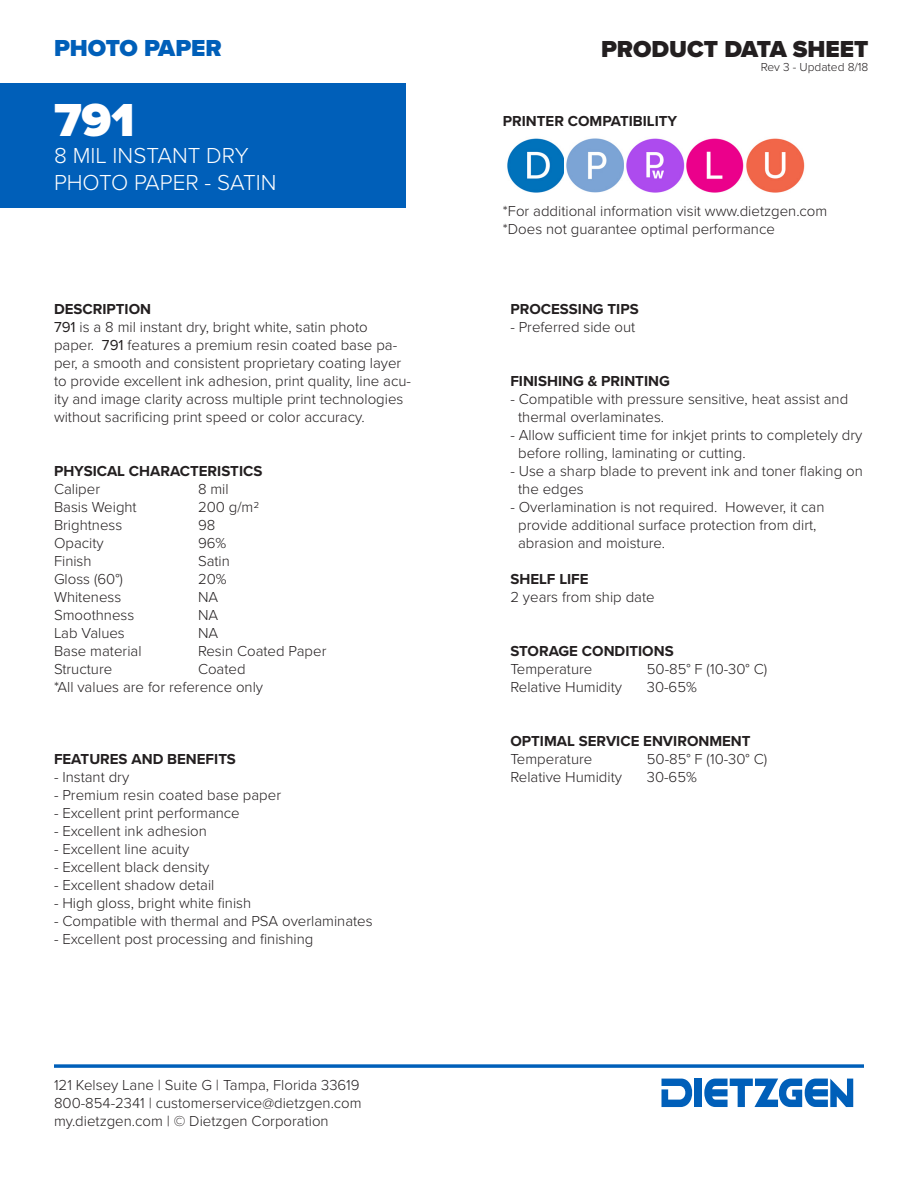
<style>
.page{position:relative;width:918px;height:1188px;background:#fff}
.page>*{position:absolute;margin:0;border:0;box-sizing:border-box;transform-origin:0 0}
.t1{font:900 48px "Proxima Nova";color:#fff}
.t2{font:900 24px "Proxima Nova";color:#231f20}
.t3{font:900 24px "Proxima Nova";color:#005fb9}
.t4{font:300 22.5px "Proxima Nova";color:#fff}
.t5{font:300 15px/18px "Proxima Nova";color:#231f20}
.t6{font:700 15px "Proxima Nova";color:#231f20}
.t7{font:300 12px "Proxima Nova";color:#231f20}
.s1{font-weight:400}
</style>
<div class="page">
<svg style="left:662px;top:1079px;width:33px;height:28px"></svg>
<div style="left:695px;top:1079px;width:7px;height:28px;background:#005fb9"></div>
<svg style="left:704px;top:1079px;width:149px;height:28px"></svg>
<div style="left:0;top:83px;width:406px;height:124px;background:#005fb9"></div>
<hr style="left:54px;top:1065px;width:810px;height:3px;background:#005fb9">
<img style="left:507px;top:138px;width:298px;height:55px">
<p class="t3" style="left:54px;top:30px;width:169px">PHOTO PAPER</p>
<p class="t1" style="left:54px;top:84px;width:82px">791</p>
<p class="t4" style="left:54px;top:139px;width:196px">8 MIL INSTANT DRY</p>
<p class="t4" style="left:54px;top:166px;width:224px">PHOTO PAPER - SATIN</p>
<p class="t6" style="left:54px;top:298px;width:99px">DESCRIPTION</p>
<p class="t5" style="left:54px;top:317px;width:359px"><span class="s1">791</span> is a 8 mil instant dry, bright white, satin photo paper. <span class="s1">791</span> features a premium resin coated base pa&shy;per, a smooth and consistent proprietary coating layer to provide excellent ink adhesion, print quality, line acu&shy;ity and image clarity across multiple print technologies without sacrificing print speed or color accuracy.</p>
<p class="t6" style="left:54px;top:460px;width:210px">PHYSICAL CHARACTERISTICS</p>
<p class="t5" style="left:54px;top:479px;width:48px">Caliper</p>
<p class="t5" style="left:198px;top:479px;width:32px">8 mil</p>
<p class="t5" style="left:54px;top:497px;width:84px">Basis Weight</p>
<p class="t5" style="left:198px;top:497px;width:63px">200 g/m2</p>
<p class="t5" style="left:54px;top:515px;width:70px">Brightness</p>
<p class="t5" style="left:198px;top:515px;width:19px">98</p>
<p class="t5" style="left:54px;top:533px;width:51px">Opacity</p>
<p class="t5" style="left:198px;top:533px;width:30px">96%</p>
<p class="t5" style="left:54px;top:551px;width:39px">Finish</p>
<p class="t5" style="left:198px;top:551px;width:33px">Satin</p>
<p class="t5" style="left:54px;top:569px;width:71px">Gloss (60°)</p>
<p class="t5" style="left:198px;top:569px;width:30px">20%</p>
<p class="t5" style="left:54px;top:587px;width:69px">Whiteness</p>
<p class="t5" style="left:198px;top:587px;width:22px">NA</p>
<p class="t5" style="left:54px;top:605px;width:82px">Smoothness</p>
<p class="t5" style="left:198px;top:605px;width:22px">NA</p>
<p class="t5" style="left:54px;top:623px;width:72px">Lab Values</p>
<p class="t5" style="left:198px;top:623px;width:22px">NA</p>
<p class="t5" style="left:54px;top:641px;width:89px">Base material</p>
<p class="t5" style="left:198px;top:641px;width:130px">Resin Coated Paper</p>
<p class="t5" style="left:54px;top:659px;width:60px">Structure</p>
<p class="t5" style="left:198px;top:659px;width:49px">Coated</p>
<p class="t5" style="left:54px;top:677px;width:211px">*All values are for reference only</p>
<p class="t6" style="left:54px;top:748px;width:183px">FEATURES AND BENEFITS</p>
<p class="t5" style="left:54px;top:767px;width:77px">- Instant dry</p>
<p class="t5" style="left:54px;top:785px;width:229px">- Premium resin coated base paper</p>
<p class="t5" style="left:54px;top:803px;width:187px">- Excellent print performance</p>
<p class="t5" style="left:54px;top:821px;width:154px">- Excellent ink adhesion</p>
<p class="t5" style="left:54px;top:839px;width:137px">- Excellent line acuity</p>
<p class="t5" style="left:54px;top:857px;width:157px">- Excellent black density</p>
<p class="t5" style="left:54px;top:875px;width:162px">- Excellent shadow detail</p>
<p class="t5" style="left:54px;top:893px;width:199px">- High gloss, bright white finish</p>
<p class="t5" style="left:54px;top:911px;width:320px">- Compatible with thermal and PSA overlaminates</p>
<p class="t5" style="left:54px;top:929px;width:261px">- Excellent post processing and finishing</p>
<p class="t5" style="left:54px;top:1075px;width:309px">121 Kelsey Lane | Suite G | Tampa, Florida 33619<br>800-854-2341 | customerservice@dietzgen.com my.dietzgen.com | © Dietzgen Corporation</p>
<h2 class="t2" style="left:601px;top:31px;width:269px">PRODUCT DATA SHEET</h2>
<p class="t7" style="left:761px;top:58px;width:109px">Rev 3 - Updated 8/18</p>
<p class="t6" style="left:503px;top:110px;width:176px">PRINTER COMPATIBILITY</p>
<p class="t5" style="left:503px;top:201px;width:326px">*For additional information visit www.dietzgen.com</p>
<p class="t5" style="left:503px;top:219px;width:274px">*Does not guarantee optimal performance</p>
<p class="t6" style="left:510px;top:298px;width:130px">PROCESSING TIPS</p>
<p class="t5" style="left:510px;top:317px;width:126px">- Preferred side out</p>
<p class="t6" style="left:510px;top:370px;width:161px">FINISHING &amp; PRINTING</p>
<p class="t5" style="left:510px;top:389px;width:339px">- Compatible with pressure sensitive, heat assist and</p>
<p class="t5" style="left:518px;top:407px;width:148px">thermal overlaminates.</p>
<p class="t5" style="left:510px;top:425px;width:354px">- Allow sufficient time for inkjet prints to completely dry</p>
<p class="t5" style="left:518px;top:443px;width:229px">before rolling, laminating or cutting.</p>
<p class="t5" style="left:510px;top:461px;width:354px">- Use a sharp blade to prevent ink and toner flaking on</p>
<p class="t5" style="left:518px;top:479px;width:67px">the edges</p>
<p class="t5" style="left:510px;top:497px;width:316px">- Overlamination is not required. However, it can</p>
<p class="t5" style="left:518px;top:515px;width:300px">provide additional surface protection from dirt, abrasion and moisture.</p>
<p class="t6" style="left:510px;top:568px;width:80px">SHELF LIFE</p>
<p class="t5" style="left:510px;top:587px;width:146px">2 years from ship date</p>
<p class="t6" style="left:510px;top:640px;width:165px">STORAGE CONDITIONS</p>
<p class="t5" style="left:510px;top:659px;width:84px">Temperature</p>
<p class="t5" style="left:647px;top:659px;width:122px">50-85° F (10-30° C)</p>
<p class="t5" style="left:510px;top:677px;width:113px">Relative Humidity</p>
<p class="t5" style="left:647px;top:677px;width:52px">30-65%</p>
<p class="t6" style="left:510px;top:730px;width:242px">OPTIMAL SERVICE ENVIRONMENT</p>
<p class="t5" style="left:510px;top:749px;width:84px">Temperature</p>
<p class="t5" style="left:647px;top:749px;width:122px">50-85° F (10-30° C)</p>
<p class="t5" style="left:510px;top:767px;width:113px">Relative Humidity</p>
<p class="t5" style="left:647px;top:767px;width:52px">30-65%</p>
</div>
